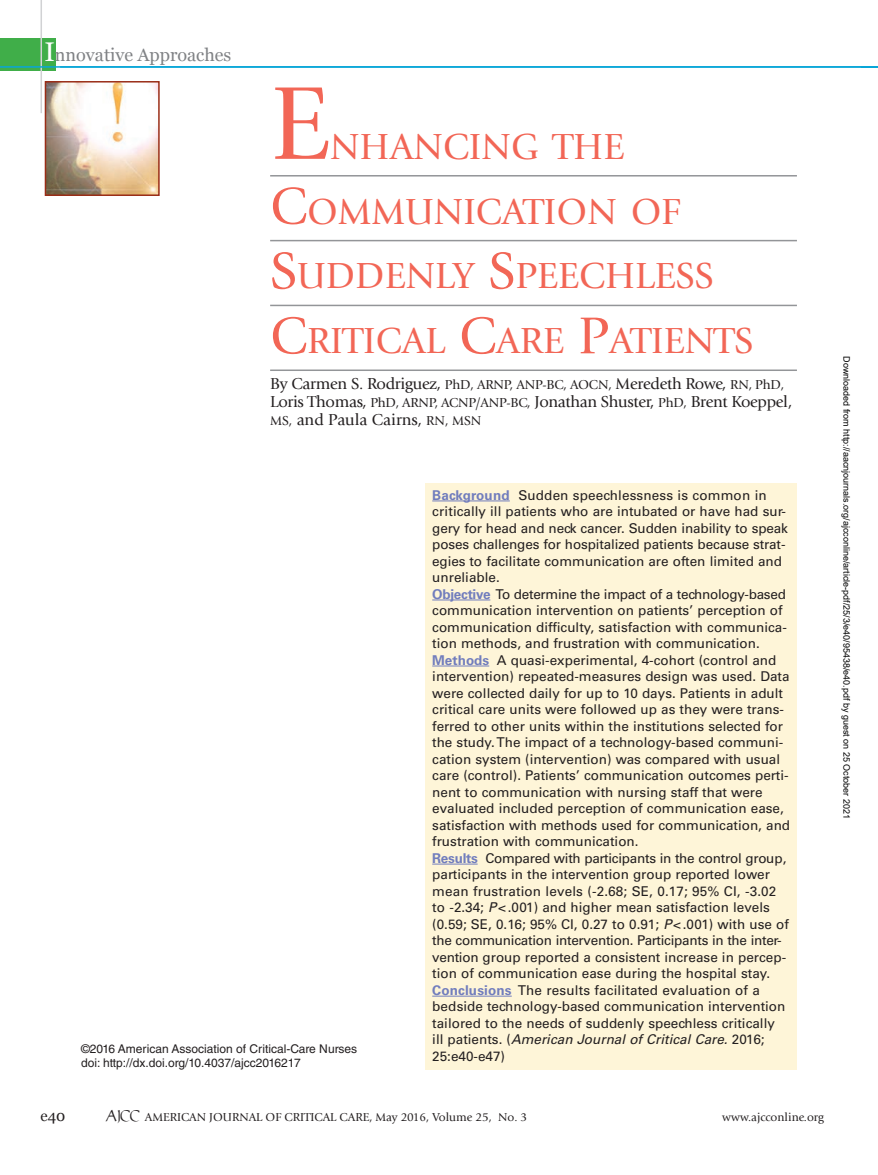
<style>
.page{position:relative;width:878px;height:1175px;background:#fff}
.page>*{position:absolute;margin:0;border:0;box-sizing:border-box;transform-origin:0 0}
.t1{font:108px "Giovanni Std";color:#f26656}
.t2{font:37.8px/64.8px "Giovanni Std";color:#f26656}
.t3{font:18px "Georgia";color:#808285}
.t4{font:16.5px/18px "Giovanni Std";letter-spacing:-.02em;color:#231f20}
.t5{font:15px "Georgia";color:#231f20}
.t6{font:13.5px/16.5px "Univers LT Std";color:#231f20}
.t7{font:12px/14.4px "Helvetica LT Std";color:#231f20}
.t8{font:12px "Giovanni Std";color:#231f20}
.t9{font:9px "Arial";color:#000}
.s1{font-size:27px;color:#fff}
.s2{font-size:54px}
.s3{font-size:13.5px}
.s4{font-weight:700;color:#717dbd}
.s5{font-style:italic}
.s6{font-family:"Publius";font-size:13.5px}
</style>
<div class="page">
<div style="left:0;top:38px;width:56px;height:32px;background:#40ae49"></div>
<hr style="left:40px;top:0;width:2px;height:113px;background:#d1d2d4">
<img style="left:48px;top:84px;width:109px;height:109px">
<div style="left:45px;top:81px;width:115px;height:115px;border:2px solid #9a2d17"></div>
<div style="left:425px;top:483px;width:371px;height:586px;background:#fef5d8"></div>
<hr style="left:432px;top:500px;width:78px;height:1px;background:#717dbd">
<hr style="left:432px;top:599px;width:58px;height:1px;background:#717dbd">
<hr style="left:432px;top:665px;width:57px;height:1px;background:#717dbd">
<hr style="left:432px;top:863px;width:45px;height:1px;background:#717dbd">
<hr style="left:432px;top:995px;width:79px;height:1px;background:#717dbd">
<hr style="left:270px;top:175px;width:526px;height:1px;background:#939598">
<hr style="left:270px;top:240px;width:526px;height:1px;background:#939598">
<hr style="left:270px;top:305px;width:526px;height:1px;background:#939598">
<hr style="left:270px;top:369px;width:526px;height:2px;background:#939598">
<hr style="left:0;top:66px;width:878px;height:2px;background:#08a6d8">
<h3 class="t3" style="left:44px;top:44px;width:188px"><span class="s1">I</span>nnovative Approaches</h3>
<h1 class="t1" style="left:270px;top:63px;width:62px">E</h1>
<h2 class="t2" style="left:270px;top:114px;width:482px;text-indent:60px">NHANCING THE<br><span class="s2">C</span>OMMUNICATION OF<br><span class="s2">S</span>UDDENLY <span class="s2">S</span>PEECHLESS<br><span class="s2">C</span>RITICAL <span class="s2">C</span>ARE <span class="s2">P</span>ATIENTS</h2>
<p class="t4" style="left:270px;top:375px;width:523px">By Carmen S. Rodriguez, <span class="s3">PhD, ARNP, ANP-BC, AOCN,</span> Meredeth Rowe, <span class="s3">RN, PhD,<br></span>Loris Thomas, <span class="s3">PhD, ARNP, ACNP/ANP-BC,</span> Jonathan Shuster, <span class="s3">PhD,</span> Brent Koeppel,<br><span class="s3">MS,</span> and Paula Cairns, <span class="s3">RN, MSN</span></p>
<p class="t7" style="left:81px;top:1041px;width:277px">©2016 American Association of Critical-Care Nurses doi: http://dx.doi.org/10.4037/ajcc2016217</p>
<p class="t6" style="left:432px;top:486px;width:359px"><span class="s4">Background</span> Sudden speechlessness is common in critically ill patients who are intubated or have had sur&shy;gery for head and neck cancer. Sudden inability to speak poses challenges for hospitalized patients because strat&shy;egies to facilitate communication are often limited and unreliable.<br><span class="s4">Objective</span> To determine the impact of a technology-based communication intervention on patients’ perception of communication difficulty, satisfaction with communica&shy;tion methods, and frustration with communication.<br><span class="s4">Methods</span> A quasi-experimental, 4-cohort (control and intervention) repeated-measures design was used. Data were collected daily for up to 10 days. Patients in adult critical care units were followed up as they were trans&shy;ferred to other units within the institutions selected for the study. The impact of a technology-based communi&shy;cation system (intervention) was compared with usual care (control). Patients’ communication outcomes perti&shy;nent to communication with nursing staff that were evaluated included perception of communication ease, satisfaction with methods used for communication, and frustration with communication.<br><span class="s4">Results</span> Compared with participants in the control group, participants in the intervention group reported lower mean frustration levels (-2.68; SE, 0.17; 95% CI, -3.02 to -2.34; <span class="s5">P</span>&lt;.001) and higher mean satisfaction levels (0.59; SE, 0.16; 95% CI, 0.27 to 0.91; <span class="s5">P</span>&lt;.001) with use of the communication intervention. Participants in the inter&shy;vention group reported a consistent increase in percep&shy;tion of communication ease during the hospital stay.<br><span class="s4">Conclusions</span> The results facilitated evaluation of a bedside technology-based communication intervention tailored to the needs of suddenly speechless critically<br>ill patients. (<span class="s5">American Journal of Critical Care.</span> 2016; 25:e40-e47)</p>
<p class="t5" style="left:40px;top:1106px;width:26px">e40</p>
<p class="t8" style="left:106px;top:1110px;width:423px"><span class="s6">AJCC</span> AMERICAN JOURNAL OF CRITICAL CARE, May 2016, Volume 25, No. 3</p>
<p class="t8" style="left:722px;top:1110px;width:103px">www.ajcconline.org</p>
<p class="t9" style="left:850px;top:356px;width:464px;rotate:90deg">Downloaded from http://aacnjournals.org/ajcconline/article-pdf/25/3/e40/95438/e40.pdf by guest on 25 October 2021</p>
</div>
